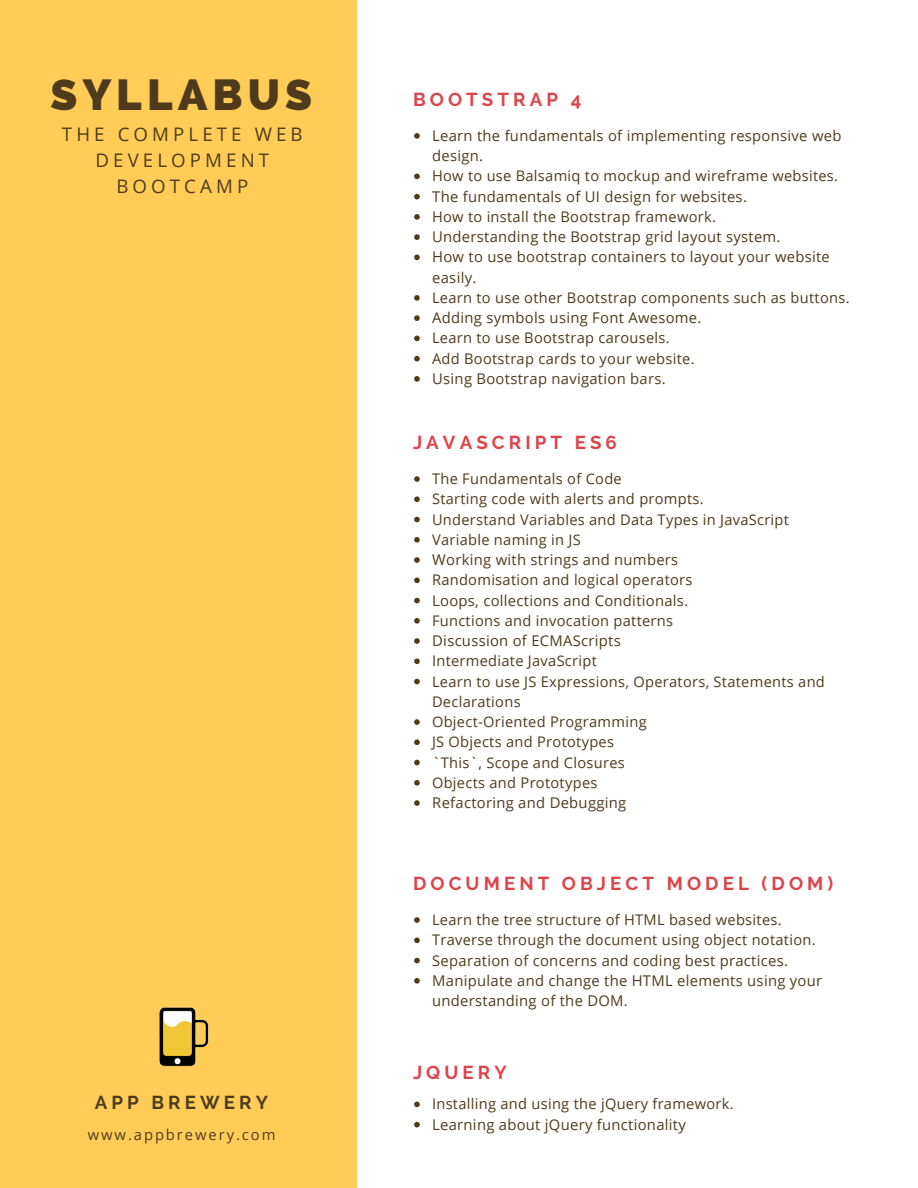
<style>
.page{position:relative;width:918px;height:1188px;background:#fff}
.page>*{position:absolute;margin:0;border:0;box-sizing:border-box;transform-origin:0 0}
.t1{font:800 43.65px "Raleway";letter-spacing:.12em;color:#4f3b1c}
.t2{font:700 18.75px "Raleway";letter-spacing:.22em;color:#de434a}
.t3{font:18.75px/25.8px "Open Sans";letter-spacing:.22em;color:#4f3b1c;text-align:center}
.t4{font:700 18.75px "Raleway";letter-spacing:.22em;color:#4f3b1c}
.t5{font:14.85px/20.2px "Open Sans";letter-spacing:.02em;color:#4f3b1c}
.t6{font:14.85px "Open Sans";letter-spacing:.13em;color:#4f3b1c}
.t7{font:14.7px/20.2px "Open Sans";letter-spacing:.02em;color:#4f3b1c}
</style>
<div class="page">
<div style="left:0;top:0;width:356px;height:1188px;background:#ffcd57"></div>
<svg style="left:414px;top:133px;width:6px;height:6px"></svg>
<svg style="left:414px;top:174px;width:6px;height:5px"></svg>
<svg style="left:414px;top:194px;width:6px;height:5px"></svg>
<svg style="left:414px;top:214px;width:6px;height:6px"></svg>
<svg style="left:414px;top:234px;width:6px;height:6px"></svg>
<svg style="left:414px;top:255px;width:6px;height:5px"></svg>
<svg style="left:414px;top:295px;width:6px;height:6px"></svg>
<svg style="left:414px;top:315px;width:6px;height:6px"></svg>
<svg style="left:414px;top:336px;width:6px;height:5px"></svg>
<svg style="left:414px;top:356px;width:6px;height:5px"></svg>
<svg style="left:414px;top:376px;width:6px;height:6px"></svg>
<img style="left:159px;top:1007px;width:50px;height:60px">
<svg style="left:414px;top:476px;width:6px;height:6px"></svg>
<svg style="left:414px;top:496px;width:6px;height:6px"></svg>
<svg style="left:414px;top:517px;width:6px;height:5px"></svg>
<svg style="left:414px;top:537px;width:6px;height:6px"></svg>
<svg style="left:414px;top:557px;width:6px;height:6px"></svg>
<svg style="left:414px;top:577px;width:6px;height:6px"></svg>
<svg style="left:414px;top:598px;width:6px;height:5px"></svg>
<svg style="left:414px;top:618px;width:6px;height:6px"></svg>
<svg style="left:414px;top:638px;width:6px;height:6px"></svg>
<svg style="left:414px;top:658px;width:6px;height:6px"></svg>
<svg style="left:414px;top:679px;width:6px;height:5px"></svg>
<svg style="left:414px;top:719px;width:6px;height:6px"></svg>
<svg style="left:414px;top:739px;width:6px;height:6px"></svg>
<svg style="left:414px;top:760px;width:6px;height:5px"></svg>
<svg style="left:414px;top:780px;width:6px;height:6px"></svg>
<svg style="left:414px;top:800px;width:6px;height:6px"></svg>
<svg style="left:414px;top:917px;width:6px;height:6px"></svg>
<svg style="left:414px;top:937px;width:6px;height:6px"></svg>
<svg style="left:414px;top:958px;width:6px;height:5px"></svg>
<svg style="left:414px;top:978px;width:6px;height:6px"></svg>
<svg style="left:414px;top:1102px;width:6px;height:5px"></svg>
<svg style="left:414px;top:1122px;width:6px;height:5px"></svg>
<p class="t1" style="left:51px;top:69px;width:263px">SYLLABUS</p>
<p class="t3" style="left:62px;top:121px;width:242px">THE COMPLETE WEB<br>DEVELOPMENT<br>BOOTCAMP</p>
<p class="t4" style="left:95px;top:1091px;width:175px">APP BREWERY</p>
<p class="t6" style="left:88px;top:1124px;width:189px">www.appbrewery.com</p>
<p class="t2" style="left:413px;top:88px;width:170px">BOOTSTRAP 4</p>
<p class="t5" style="left:432px;top:125px;width:411px">Learn the fundamentals of implementing responsive web design.</p>
<p class="t7" style="left:432px;top:166px;width:408px">How to use Balsamiq to mockup and wireframe websites.</p>
<p class="t5" style="left:432px;top:186px;width:316px">The fundamentals of UI design for websites.</p>
<p class="t7" style="left:432px;top:206px;width:285px">How to install the Bootstrap framework.</p>
<p class="t5" style="left:432px;top:226px;width:350px">Understanding the Bootstrap grid layout system.</p>
<p class="t5" style="left:432px;top:247px;width:399px">How to use bootstrap containers to layout your website easily.</p>
<p class="t7" style="left:432px;top:287px;width:419px">Learn to use other Bootstrap components such as buttons.</p>
<p class="t5" style="left:432px;top:307px;width:271px">Adding symbols using Font Awesome.</p>
<p class="t7" style="left:432px;top:328px;width:239px">Learn to use Bootstrap carousels.</p>
<p class="t7" style="left:432px;top:348px;width:264px">Add Bootstrap cards to your website.</p>
<p class="t5" style="left:432px;top:368px;width:235px">Using Bootstrap navigation bars.</p>
<p class="t2" style="left:413px;top:431px;width:205px">JAVASCRIPT ES6</p>
<p class="t7" style="left:432px;top:468px;width:191px">The Fundamentals of Code</p>
<p class="t7" style="left:432px;top:489px;width:273px">Starting code with alerts and prompts.</p>
<p class="t7" style="left:432px;top:509px;width:359px">Understand Variables and Data Types in JavaScript</p>
<p class="t7" style="left:432px;top:529px;width:150px">Variable naming in JS</p>
<p class="t5" style="left:432px;top:549px;width:248px">Working with strings and numbers</p>
<p class="t7" style="left:432px;top:570px;width:262px">Randomisation and logical operators</p>
<p class="t5" style="left:432px;top:590px;width:258px">Loops, collections and Conditionals.</p>
<p class="t7" style="left:432px;top:610px;width:243px">Functions and invocation patterns</p>
<p class="t5" style="left:432px;top:630px;width:190px">Discussion of ECMAScripts</p>
<p class="t7" style="left:432px;top:651px;width:166px">Intermediate JavaScript</p>
<p class="t7" style="left:432px;top:671px;width:394px">Learn to use JS Expressions, Operators, Statements and<br>Declarations</p>
<p class="t7" style="left:432px;top:711px;width:216px">Object-Oriented Programming</p>
<p class="t7" style="left:432px;top:732px;width:184px">JS Objects and Prototypes</p>
<p class="t7" style="left:432px;top:752px;width:194px">`This`, Scope and Closures</p>
<p class="t7" style="left:432px;top:772px;width:167px">Objects and Prototypes</p>
<p class="t5" style="left:432px;top:792px;width:196px">Refactoring and Debugging</p>
<p class="t2" style="left:413px;top:872px;width:422px">DOCUMENT OBJECT MODEL (DOM)</p>
<p class="t7" style="left:432px;top:909px;width:351px">Learn the tree structure of HTML based websites.</p>
<p class="t7" style="left:432px;top:930px;width:385px">Traverse through the document using object notation.</p>
<p class="t5" style="left:432px;top:950px;width:357px">Separation of concerns and coding best practices.</p>
<p class="t5" style="left:432px;top:970px;width:392px">Manipulate and change the HTML elements using your understanding of the DOM.</p>
<p class="t2" style="left:413px;top:1061px;width:95px">JQUERY</p>
<p class="t7" style="left:432px;top:1094px;width:303px">Installing and using the jQuery framework.</p>
<p class="t5" style="left:432px;top:1114px;width:255px">Learning about jQuery functionality</p>
</div>
